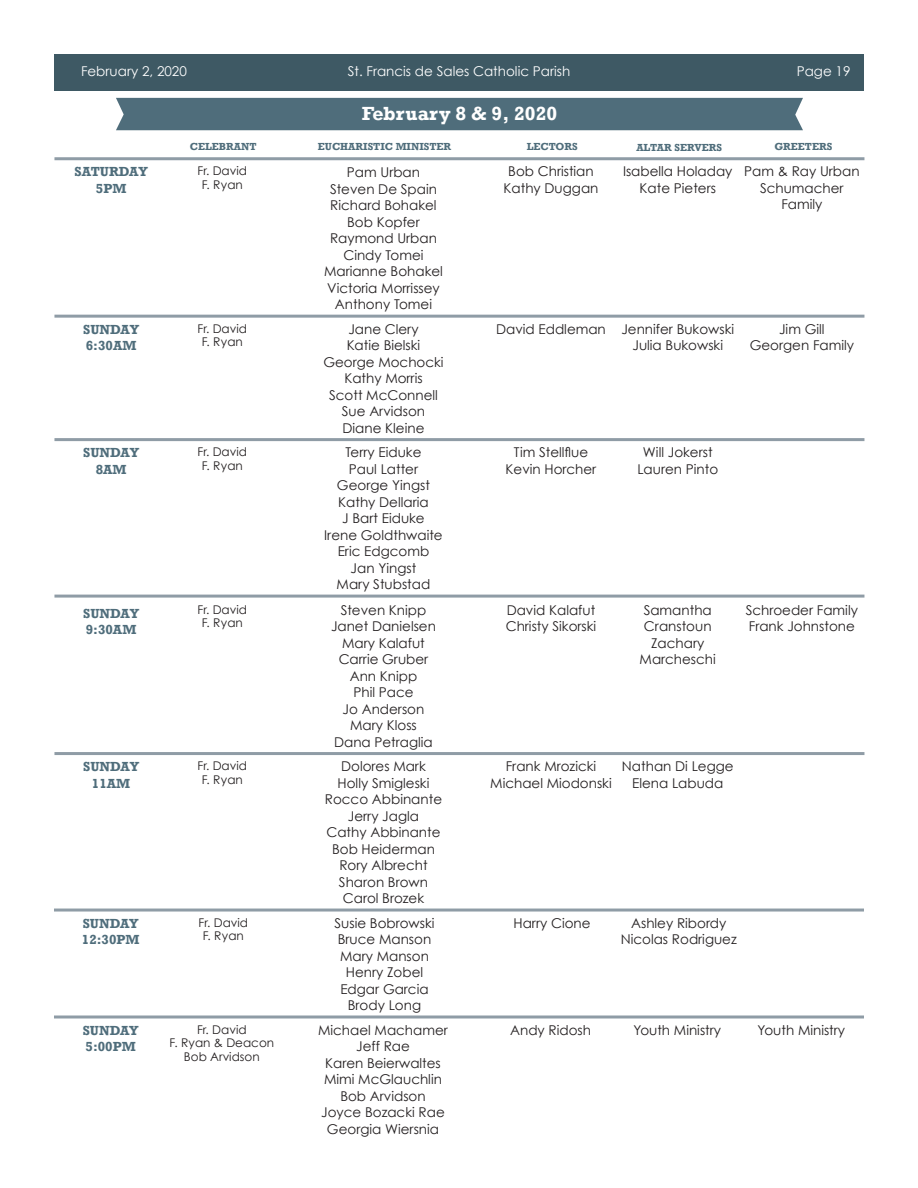
<style>
.page{position:relative;width:918px;height:1188px;background:#fff}
.page>*{position:absolute;margin:0;border:0;box-sizing:border-box;transform-origin:0 0}
.t1{font:700 19.5px "Rockwell";color:#fff}
.t2{font:13.5px/16.5px "Century Gothic";color:#231f20;text-align:center}
.t3{font:700 13.5px "Rockwell";color:#4f6d7b}
.t4{font:13.5px "Century Gothic";color:#fff}
.t5{font:12px/13.5px "Century Gothic";color:#231f20;text-align:center}
.t6{font:700 10.5px "Rockwell";color:#4f6d7b}
</style>
<div class="page">
<div style="left:54px;top:54px;width:810px;height:37px;background:#3e5964"></div>
<div style="left:116px;top:98px;width:687px;height:32px;background:#4f6d7b"></div>
<hr style="left:54px;top:438px;width:810px;height:3px;background:#8f9ca6">
<hr style="left:54px;top:315px;width:810px;height:3px;background:#8f9ca6">
<hr style="left:54px;top:752px;width:810px;height:3px;background:#8f9ca6">
<hr style="left:54px;top:909px;width:810px;height:3px;background:#8f9ca6">
<hr style="left:54px;top:1016px;width:810px;height:2px;background:#8f9ca6">
<hr style="left:54px;top:157px;width:810px;height:3px;background:#8f9ca6">
<hr style="left:54px;top:595px;width:810px;height:3px;background:#8f9ca6">
<p class="t4" style="left:81px;top:63px;width:107px">February 2, 2020</p>
<p class="t4" style="left:348px;top:63px;width:224px">St. Francis de Sales Catholic Parish</p>
<p class="t4" style="left:797px;top:63px;width:55px">Page 19</p>
<p class="t1" style="left:362px;top:102px;width:197px">February 8 &amp; 9, 2020</p>
<p class="t6" style="left:190px;top:140px;width:68px">CELEBRANT</p>
<p class="t6" style="left:318px;top:140px;width:135px">EUCHARISTIC MINISTER</p>
<p class="t6" style="left:527px;top:140px;width:53px">LECTORS</p>
<p class="t6" style="left:636px;top:141px;width:87px">ALTAR SERVERS</p>
<p class="t6" style="left:774px;top:140px;width:59px">GREETERS</p>
<p class="t3" style="left:75px;top:164px;width:75px">SATURDAY</p>
<p class="t3" style="left:96px;top:180px;width:32px">5PM</p>
<p class="t5" style="left:198px;top:164px;width:51px">Fr. David<br>F. Ryan</p>
<p class="t2" style="left:347px;top:164px;width:75px">Pam Urban</p>
<p class="t2" style="left:330px;top:180px;width:108px">Steven De Spain</p>
<p class="t2" style="left:330px;top:197px;width:108px">Richard Bohakel</p>
<p class="t2" style="left:347px;top:213px;width:74px">Bob Kopfer</p>
<p class="t2" style="left:330px;top:230px;width:108px">Raymond Urban</p>
<p class="t2" style="left:343px;top:246px;width:82px">Cindy Tomei</p>
<p class="t2" style="left:324px;top:263px;width:120px">Marianne Bohakel</p>
<p class="t2" style="left:327px;top:279px;width:114px">Victoria Morrissey</p>
<p class="t2" style="left:335px;top:296px;width:99px">Anthony Tomei</p>
<p class="t2" style="left:508px;top:163px;width:87px">Bob Christian</p>
<p class="t2" style="left:504px;top:180px;width:96px">Kathy Duggan</p>
<p class="t2" style="left:623px;top:163px;width:111px">Isabella Holaday</p>
<p class="t2" style="left:640px;top:180px;width:78px">Kate Pieters</p>
<p class="t2" style="left:744px;top:163px;width:117px">Pam &amp; Ray Urban</p>
<p class="t2" style="left:760px;top:180px;width:85px">Schumacher<br>Family</p>
<p class="t3" style="left:83px;top:321px;width:57px">SUNDAY</p>
<p class="t3" style="left:86px;top:338px;width:52px">6:30AM</p>
<p class="t5" style="left:198px;top:321px;width:51px">Fr. David<br>F. Ryan</p>
<p class="t2" style="left:348px;top:320px;width:72px">Jane Clery</p>
<p class="t2" style="left:347px;top:337px;width:75px">Katie Bielski</p>
<p class="t2" style="left:323px;top:353px;width:122px">George Mochocki</p>
<p class="t2" style="left:344px;top:370px;width:80px">Kathy Morris</p>
<p class="t2" style="left:329px;top:386px;width:110px">Scott McConnell</p>
<p class="t2" style="left:342px;top:403px;width:85px">Sue Arvidson</p>
<p class="t2" style="left:343px;top:419px;width:83px">Diane Kleine</p>
<p class="t2" style="left:496px;top:320px;width:111px">David Eddleman</p>
<p class="t2" style="left:779px;top:320px;width:47px">Jim Gill</p>
<p class="t2" style="left:750px;top:337px;width:106px">Georgen Family</p>
<p class="t2" style="left:621px;top:320px;width:114px">Jennifer Bukowski</p>
<p class="t2" style="left:633px;top:337px;width:92px">Julia Bukowski</p>
<p class="t3" style="left:83px;top:445px;width:57px">SUNDAY</p>
<p class="t3" style="left:96px;top:461px;width:32px">8AM</p>
<p class="t5" style="left:198px;top:445px;width:51px">Fr. David<br>F. Ryan</p>
<p class="t2" style="left:346px;top:444px;width:77px">Terry Eiduke</p>
<p class="t2" style="left:349px;top:460px;width:71px">Paul Latter</p>
<p class="t2" style="left:337px;top:477px;width:95px">George Yingst</p>
<p class="t2" style="left:338px;top:493px;width:92px">Kathy Dellaria</p>
<p class="t2" style="left:342px;top:510px;width:84px">J Bart Eiduke</p>
<p class="t2" style="left:324px;top:526px;width:120px">Irene Goldthwaite</p>
<p class="t2" style="left:338px;top:543px;width:93px">Eric Edgcomb</p>
<p class="t2" style="left:351px;top:559px;width:67px">Jan Yingst</p>
<p class="t2" style="left:337px;top:576px;width:95px">Mary Stubstad</p>
<p class="t2" style="left:514px;top:444px;width:76px">Tim Stellflue</p>
<p class="t2" style="left:506px;top:460px;width:92px">Kevin Horcher</p>
<p class="t2" style="left:643px;top:444px;width:71px">Will Jokerst</p>
<p class="t2" style="left:637px;top:460px;width:82px">Lauren Pinto</p>
<p class="t3" style="left:83px;top:605px;width:57px">SUNDAY</p>
<p class="t3" style="left:86px;top:622px;width:52px">9:30AM</p>
<p class="t5" style="left:198px;top:602px;width:51px">Fr. David<br>F. Ryan</p>
<p class="t2" style="left:341px;top:601px;width:87px">Steven Knipp</p>
<p class="t2" style="left:331px;top:618px;width:106px">Janet Danielsen</p>
<p class="t2" style="left:342px;top:634px;width:84px">Mary Kalafut</p>
<p class="t2" style="left:339px;top:651px;width:91px">Carrie Gruber</p>
<p class="t2" style="left:350px;top:667px;width:69px">Ann Knipp</p>
<p class="t2" style="left:353px;top:684px;width:62px">Phil Pace</p>
<p class="t2" style="left:343px;top:700px;width:83px">Jo Anderson</p>
<p class="t2" style="left:350px;top:717px;width:68px">Mary Kloss</p>
<p class="t2" style="left:334px;top:733px;width:100px">Dana Petraglia</p>
<p class="t2" style="left:507px;top:601px;width:90px">David Kalafut</p>
<p class="t2" style="left:506px;top:618px;width:92px">Christy Sikorski</p>
<p class="t2" style="left:644px;top:601px;width:70px;text-align:left">Samantha<br>Cranstoun</p>
<p class="t2" style="left:640px;top:634px;width:78px">Zachary<br>Marcheschi</p>
<p class="t2" style="left:746px;top:601px;width:114px">Schroeder Family</p>
<p class="t2" style="left:749px;top:618px;width:108px">Frank Johnstone</p>
<p class="t3" style="left:83px;top:759px;width:57px">SUNDAY</p>
<p class="t3" style="left:92px;top:775px;width:40px">11AM</p>
<p class="t5" style="left:198px;top:759px;width:51px">Fr. David<br>F. Ryan</p>
<p class="t2" style="left:341px;top:758px;width:86px">Dolores Mark</p>
<p class="t2" style="left:338px;top:774px;width:93px">Holly Smigleski</p>
<p class="t2" style="left:325px;top:791px;width:119px">Rocco Abbinante</p>
<p class="t2" style="left:348px;top:807px;width:73px">Jerry Jagla</p>
<p class="t2" style="left:326px;top:824px;width:116px">Cathy Abbinante</p>
<p class="t2" style="left:332px;top:840px;width:104px">Bob Heiderman</p>
<p class="t2" style="left:339px;top:857px;width:90px">Rory Albrecht</p>
<p class="t2" style="left:339px;top:873px;width:91px">Sharon Brown</p>
<p class="t2" style="left:343px;top:890px;width:83px">Carol Brozek</p>
<p class="t2" style="left:506px;top:758px;width:92px">Frank Mrozicki</p>
<p class="t2" style="left:490px;top:774px;width:123px">Michael Miodonski</p>
<p class="t2" style="left:622px;top:758px;width:113px">Nathan Di Legge</p>
<p class="t2" style="left:632px;top:774px;width:93px">Elena Labuda</p>
<p class="t3" style="left:83px;top:915px;width:57px">SUNDAY</p>
<p class="t3" style="left:82px;top:932px;width:59px">12:30PM</p>
<p class="t5" style="left:199px;top:915px;width:51px">Fr. David<br>F. Ryan</p>
<p class="t2" style="left:335px;top:914px;width:101px">Susie Bobrowski</p>
<p class="t2" style="left:338px;top:931px;width:95px">Bruce Manson</p>
<p class="t2" style="left:340px;top:947px;width:90px">Mary Manson</p>
<p class="t2" style="left:346px;top:964px;width:79px">Henry Zobel</p>
<p class="t2" style="left:340px;top:980px;width:90px">Edgar Garcia</p>
<p class="t2" style="left:348px;top:997px;width:75px">Brody Long</p>
<p class="t2" style="left:514px;top:914px;width:79px">Harry Cione</p>
<p class="t2" style="left:631px;top:914px;width:97px">Ashley Ribordy</p>
<p class="t2" style="left:621px;top:931px;width:118px">Nicolas Rodriguez</p>
<p class="t3" style="left:83px;top:1022px;width:57px">SUNDAY</p>
<p class="t3" style="left:86px;top:1038px;width:52px">5:00PM</p>
<p class="t5" style="left:169px;top:1022px;width:106px">Fr. David<br>F. Ryan &amp; Deacon<br>Bob Arvidson</p>
<p class="t2" style="left:318px;top:1021px;width:131px">Michael Machamer</p>
<p class="t2" style="left:356px;top:1038px;width:55px">Jeff Rae</p>
<p class="t2" style="left:325px;top:1054px;width:117px">Karen Beierwaltes</p>
<p class="t2" style="left:324px;top:1071px;width:119px">Mimi McGlauchlin</p>
<p class="t2" style="left:340px;top:1087px;width:87px">Bob Arvidson</p>
<p class="t2" style="left:321px;top:1104px;width:125px">Joyce Bozacki Rae</p>
<p class="t2" style="left:327px;top:1120px;width:114px">Georgia Wiersnia</p>
<p class="t2" style="left:510px;top:1021px;width:82px">Andy Ridosh</p>
<p class="t2" style="left:634px;top:1021px;width:89px">Youth Ministry</p>
<p class="t2" style="left:758px;top:1021px;width:89px">Youth Ministry</p>
</div>
